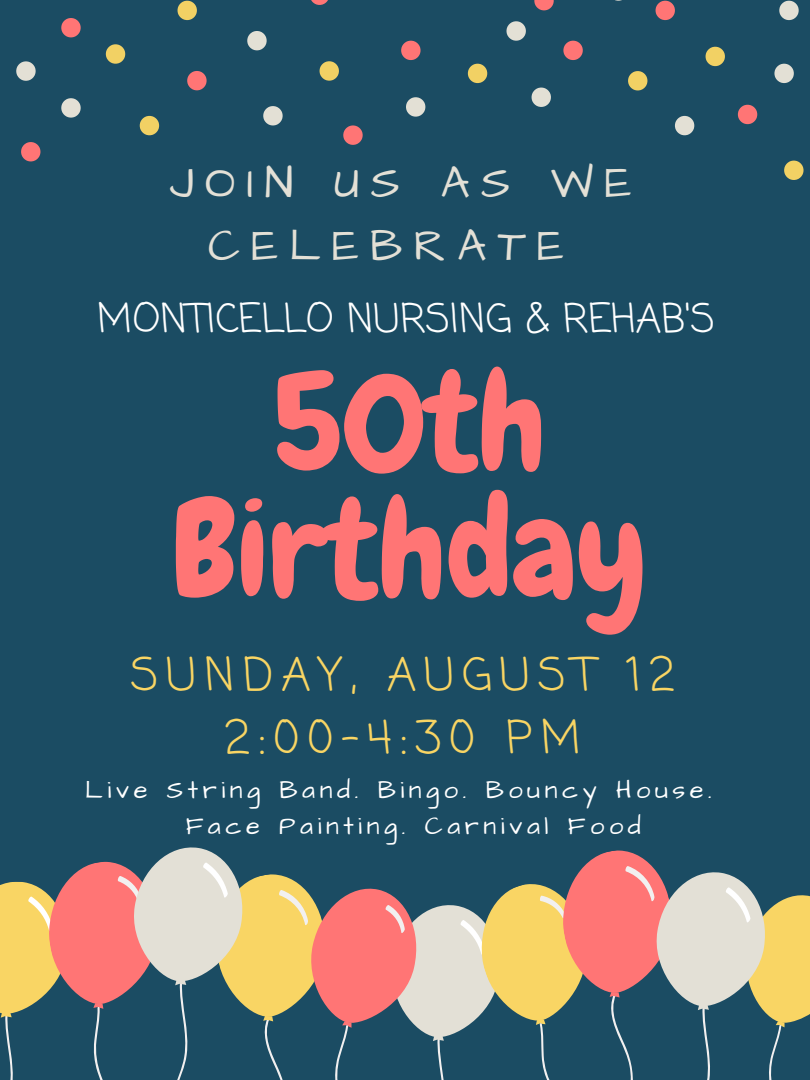
<style>
.page{position:relative;width:810px;height:1080px;background:#1b4c63}
.page>*{position:absolute;margin:0;border:0;box-sizing:border-box;transform-origin:0 0}
.t1{font:135.81px/127.5px "Chewy";color:#ff7575;text-align:center}
.t2{font:45.25px/63.2px "Coming Soon";letter-spacing:.18em;color:#f9d564;text-align:center}
.t3{font:45.25px/63.2px "Architects Daughter";letter-spacing:.25em;color:#e3e0d6}
.t4{font:39.62px "Coming Soon";color:#fff}
.t5{font:25.44px/35.6px "Architects Daughter";letter-spacing:.18em;color:#fff}
</style>
<div class="page">
<svg style="left:0;top:847px;width:810px;height:233px"></svg>
<svg style="left:263px;top:106px;width:20px;height:19px"></svg>
<svg style="left:247px;top:31px;width:20px;height:19px"></svg>
<svg style="left:532px;top:88px;width:19px;height:19px"></svg>
<svg style="left:675px;top:116px;width:19px;height:19px"></svg>
<svg style="left:779px;top:1px;width:20px;height:19px"></svg>
<svg style="left:61px;top:98px;width:20px;height:20px"></svg>
<svg style="left:774px;top:64px;width:20px;height:19px"></svg>
<svg style="left:507px;top:21px;width:19px;height:20px"></svg>
<svg style="left:406px;top:97px;width:19px;height:20px"></svg>
<svg style="left:16px;top:61px;width:20px;height:20px"></svg>
<svg style="left:320px;top:61px;width:19px;height:20px"></svg>
<svg style="left:706px;top:47px;width:19px;height:19px"></svg>
<svg style="left:628px;top:71px;width:19px;height:19px"></svg>
<svg style="left:106px;top:44px;width:19px;height:20px"></svg>
<svg style="left:178px;top:1px;width:19px;height:19px"></svg>
<svg style="left:468px;top:64px;width:19px;height:19px"></svg>
<svg style="left:140px;top:116px;width:19px;height:19px"></svg>
<svg style="left:784px;top:161px;width:20px;height:19px"></svg>
<svg style="left:563px;top:41px;width:20px;height:19px"></svg>
<svg style="left:343px;top:125px;width:20px;height:20px"></svg>
<svg style="left:401px;top:41px;width:20px;height:19px"></svg>
<svg style="left:61px;top:18px;width:20px;height:19px"></svg>
<svg style="left:311px;top:0;width:17px;height:5px"></svg>
<svg style="left:534px;top:0;width:20px;height:10px"></svg>
<svg style="left:187px;top:71px;width:20px;height:19px"></svg>
<svg style="left:21px;top:142px;width:19px;height:19px"></svg>
<svg style="left:738px;top:105px;width:19px;height:19px"></svg>
<svg style="left:656px;top:1px;width:19px;height:19px"></svg>
<h2 class="t3" style="left:208px;top:152px;width:425px;text-indent:-38px">JOIN US AS WE<br>CELEBRATE</h2>
<h3 class="t4" style="left:97px;top:292px;width:619px">MONTICELLO NURSING &amp; REHAB'S</h3>
<h1 class="t1" style="left:172px;top:359px;width:477px">50th<br>Birthday</h1>
<h2 class="t2" style="left:131px;top:646px;width:546px">SUNDAY, AUGUST 12<br>2:00-4:30 PM</h2>
<p class="t5" style="left:186px;top:773px;width:528px;text-indent:-100px">Live String Band. Bingo. Bouncy House.<br>Face Painting. Carnival Food</p>
</div>
